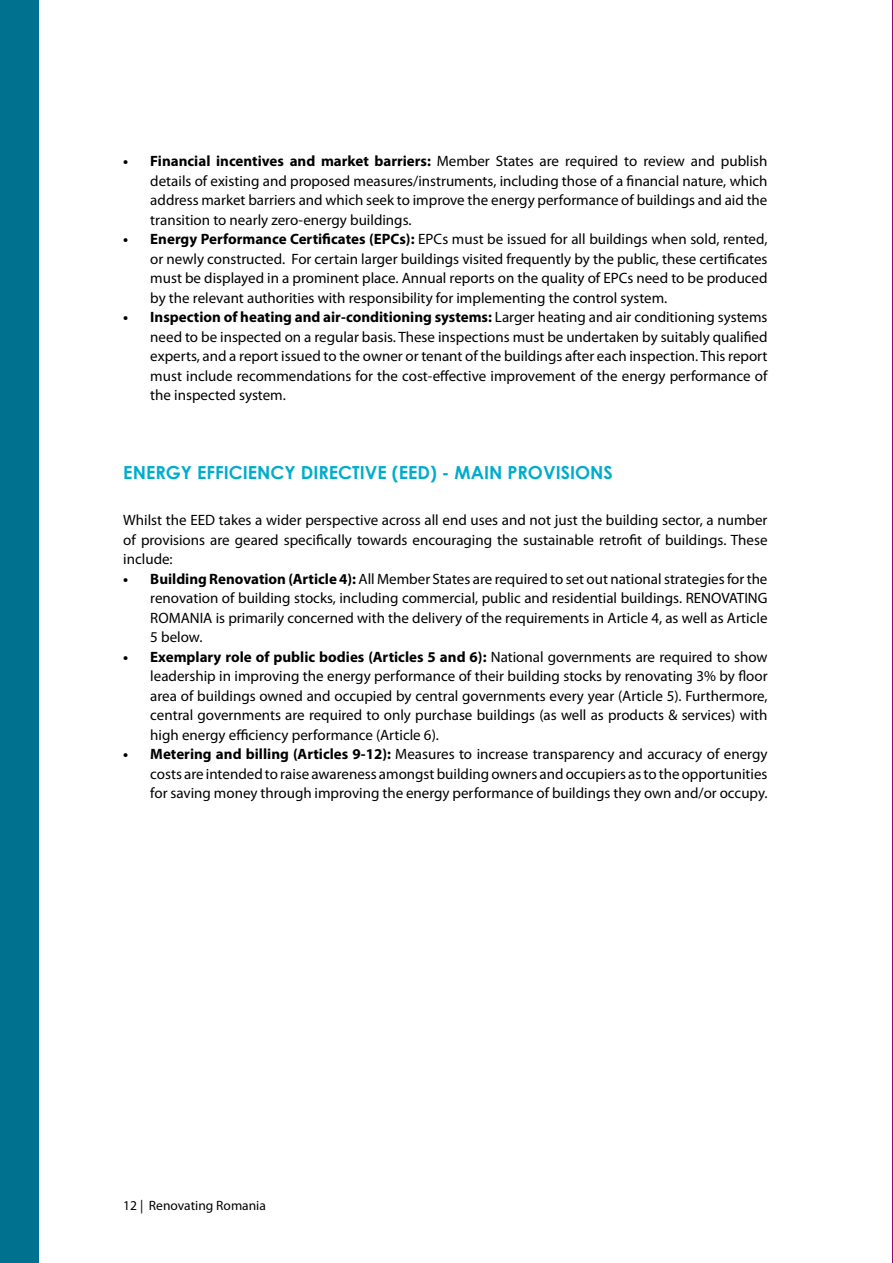
<style>
.page{position:relative;width:893px;height:1263px;background:#fff}
.page>*{position:absolute;margin:0;border:0;box-sizing:border-box;transform-origin:0 0}
.t1{font:700 18px "Century Gothic";color:#00accd}
.t2{font:15px/19.5px "Myriad Pro";color:#000;text-align:justify}
.t3{font:13.5px "Myriad Pro";color:#000}
.s1{font-weight:700}
</style>
<div class="page">
<div style="left:0;top:0;width:38px;height:1263px;background:#00728f"></div>
<hr style="left:892px;top:0;width:1px;height:1263px;background:#9a0063">
<p class="t2" style="left:150px;top:151px;width:619px;text-indent:-27px"><span class="s1">• Financial incentives and market barriers:</span> Member States are required to review and publish details of existing and proposed measures/instruments, including those of a financial nature, which address market barriers and which seek to improve the energy performance of buildings and aid the transition to nearly zero-energy buildings.</p>
<p class="t2" style="left:150px;top:229px;width:619px;text-indent:-27px"><span class="s1">• Energy Performance Certificates (EPCs):</span> EPCs must be issued for all buildings when sold, rented, or newly constructed. For certain larger buildings visited frequently by the public, these certificates must be displayed in a prominent place. Annual reports on the quality of EPCs need to be produced by the relevant authorities with responsibility for implementing the control system.</p>
<p class="t2" style="left:150px;top:307px;width:619px;text-indent:-27px"><span class="s1">• Inspection of heating and air-conditioning systems:</span> Larger heating and air conditioning systems need to be inspected on a regular basis. These inspections must be undertaken by suitably qualified experts, and a report issued to the owner or tenant of the buildings after each inspection. This report must include recommendations for the cost-effective improvement of the energy performance of the inspected system.</p>
<p class="t1" style="left:123px;top:458px;width:491px">ENERGY EFFICIENCY DIRECTIVE (EED) - MAIN PROVISIONS</p>
<p class="t2" style="left:123px;top:510px;width:76px">Whilst the EED</p>
<p class="t2" style="left:123px;top:510px;width:646px;text-indent:96px">takes a wider perspective across all end uses and not just the building sector, a number of provisions are geared specifically towards encouraging the sustainable retrofit of buildings. These include:</p>
<p class="t2" style="left:150px;top:568px;width:619px;text-align:left;text-indent:-27px"><span class="s1">• Building Renovation (Article 4):</span> All Member States are required to set out national strategies for the renovation of building stocks, including commercial, public and residential buildings. RENOVATING<br>ROMANIA</p>
<p class="t2" style="left:216px;top:607px;width:553px">is primarily concerned with the delivery of the requirements in Article 4, as well as Article</p>
<p class="t2" style="left:150px;top:627px;width:54px">5 below.</p>
<p class="t2" style="left:150px;top:646px;width:619px;text-indent:-27px"><span class="s1">• Exemplary role of public bodies (Articles 5 and 6):</span> National governments are required to show leadership in improving the energy performance of their building stocks by renovating 3% by floor area of buildings owned and occupied by central governments every year (Article 5). Furthermore, central governments are required to only purchase buildings (as well as products &amp; services) with high energy efficiency performance (Article 6).</p>
<p class="t2" style="left:150px;top:744px;width:619px;text-indent:-27px"><span class="s1">• Metering and billing (Articles 9-12):</span> Measures to increase transparency and accuracy of energy costs are intended to raise awareness amongst building owners and occupiers as to the opportunities for saving money through improving the energy performance of buildings they own and/or occupy.</p>
<p class="t3" style="left:123px;top:1197px;width:144px">12 | Renovating Romania</p>
</div>
